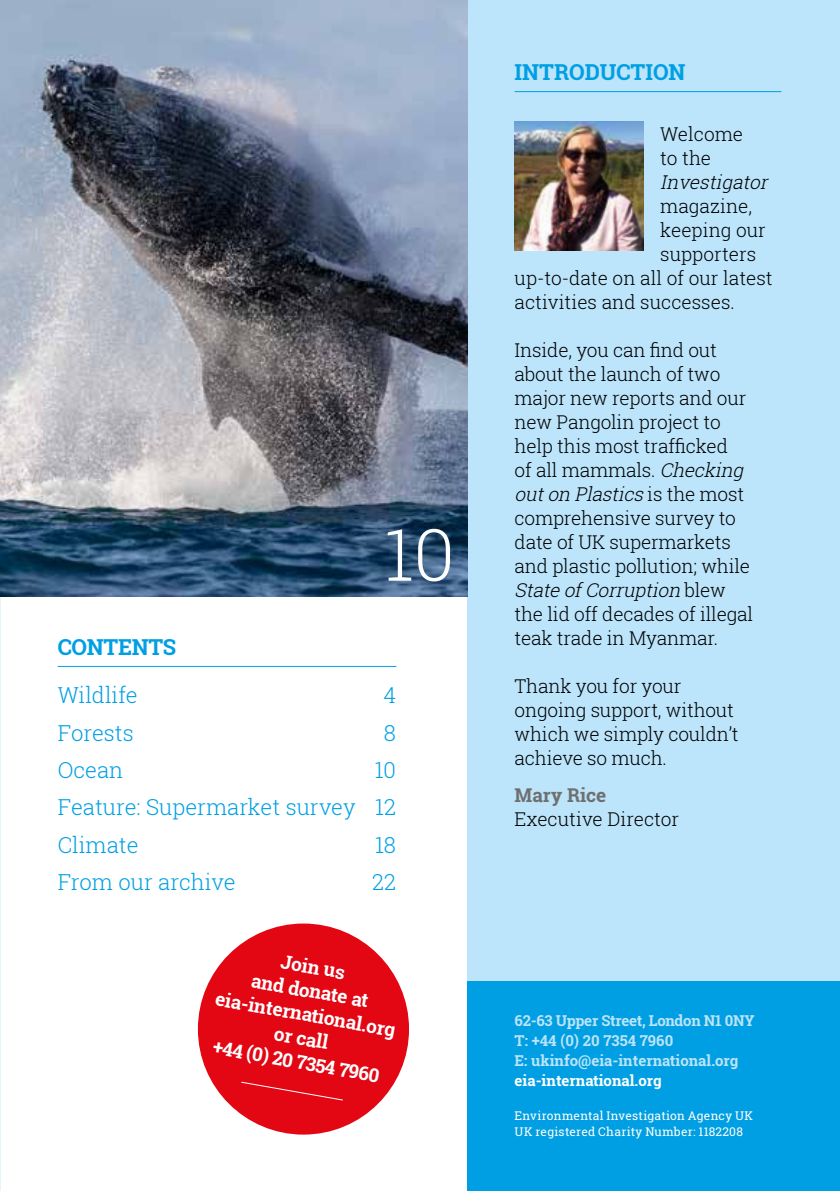
<style>
.page{position:relative;width:840px;height:1191px;background:#fff}
.page>*{position:absolute;margin:0;border:0;box-sizing:border-box;transform-origin:0 0}
.t1{font:300 72px "Roboto Slab";color:#fff}
.t2{font:300 22px/37.4px "Roboto Slab";color:#009fe3;text-align:justify}
.t3{font:700 22px "Roboto Slab";color:#009fe3}
.t4{font:300 19px/24px "Roboto Slab";letter-spacing:-.01em;color:#000}
.t5{font:700 19px/24px "Roboto Slab";color:#fff;text-align:center}
.t6{font:italic 300 19px "Roboto Slab";color:#000}
.t7{font:700 19px "Roboto Slab";color:#706f6f}
.t8{font:700 15px/20px "Roboto Slab";color:#bce4fa}
.t9{font:700 15px "Roboto Slab";color:#fff}
.t10{font:12px/16px "Roboto Slab";letter-spacing:.02em;color:#fff}
.s1{font-style:italic}
</style>
<div class="page">
<img style="left:0;top:597px;width:1px;height:594px">
<div style="left:467px;top:0;width:372px;height:1191px;background:#bce4fa"></div>
<hr style="left:58px;top:666px;width:338px;height:1px;background:#009fe3">
<hr style="left:514px;top:91px;width:266px;height:1px;background:#009fe3">
<img style="left:0;top:0;width:467px;height:597px">
<div style="left:467px;top:981px;width:372px;height:210px;background:#009fe3"></div>
<img style="left:514px;top:122px;width:129px;height:129px">
<div style="left:198px;top:923px;width:211px;height:211px;background:#e30613;border-radius:50%"></div>
<svg style="left:241px;top:1081px;width:102px;height:20px"></svg>
<h1 class="t1" style="left:384px;top:505px;width:71px">10</h1>
<p class="t3" style="left:58px;top:631px;width:120px">CONTENTS</p>
<p class="t2" style="left:58px;top:676px;width:82px">Wildlife</p>
<p class="t2" style="left:383px;top:676px;width:14px">4</p>
<p class="t2" style="left:58px;top:713px;width:78px">Forests</p>
<p class="t2" style="left:384px;top:713px;width:14px">8</p>
<p class="t2" style="left:58px;top:750px;width:67px">Ocean</p>
<p class="t2" style="left:58px;top:750px;width:340px;text-indent:317px">10<br>Feature: Supermarket survey 12<br>Climate</p>
<p class="t2" style="left:375px;top:825px;width:23px">18</p>
<p class="t2" style="left:58px;top:862px;width:179px">From our archive</p>
<p class="t2" style="left:372px;top:862px;width:25px">22</p>
<p class="t5" style="left:226px;top:939px;width:184px;rotate:10deg">Join us<br>and donate at eia-international.org or call<br>+44 (0) 20 7354 7960</p>
<p class="t3" style="left:514px;top:57px;width:172px">INTRODUCTION</p>
<p class="t4" style="left:660px;top:121px;width:84px">Welcome to the</p>
<p class="t6" style="left:660px;top:169px;width:114px">Investigator</p>
<p class="t4" style="left:660px;top:193px;width:93px">magazine,</p>
<p class="t4" style="left:660px;top:217px;width:107px">keeping our</p>
<p class="t4" style="left:660px;top:241px;width:97px">supporters</p>
<p class="t4" style="left:514px;top:265px;width:259px">up-to-date on all of our latest</p>
<p class="t4" style="left:514px;top:289px;width:222px">activities and successes.</p>
<p class="t4" style="left:514px;top:337px;width:240px">Inside, you can find out about the launch of two major new reports and our new Pangolin project to help this most trafficked<br>of all mammals. <span class="s1">Checking outon Plastics</span>i s t h e m o s t comprehensive survey to date of UK supermarkets and plastic pollution; while<br><span class="s1">StateofCorruption</span> b l e w the lid off decades of illegal teak trade in Myanmar.</p>
<p class="t4" style="left:514px;top:673px;width:225px">Thank you for your ongoing support, without which we simply couldn’t achieve so much.</p>
<p class="t7" style="left:514px;top:782px;width:93px">Mary Rice</p>
<p class="t4" style="left:514px;top:806px;width:166px">Executive Director</p>
<p class="t8" style="left:514px;top:1010px;width:241px">62-63 Upper Street, London N1 0NY<br>T: +44 (0) 20 7354 7960<br>E: ukinfo@eia-international.org</p>
<p class="t9" style="left:514px;top:1070px;width:148px">eia-international.org</p>
<p class="t10" style="left:514px;top:1107px;width:240px">Environmental Investigation Agency UK<br>UK registered Charity Number: 1182208</p>
</div>
